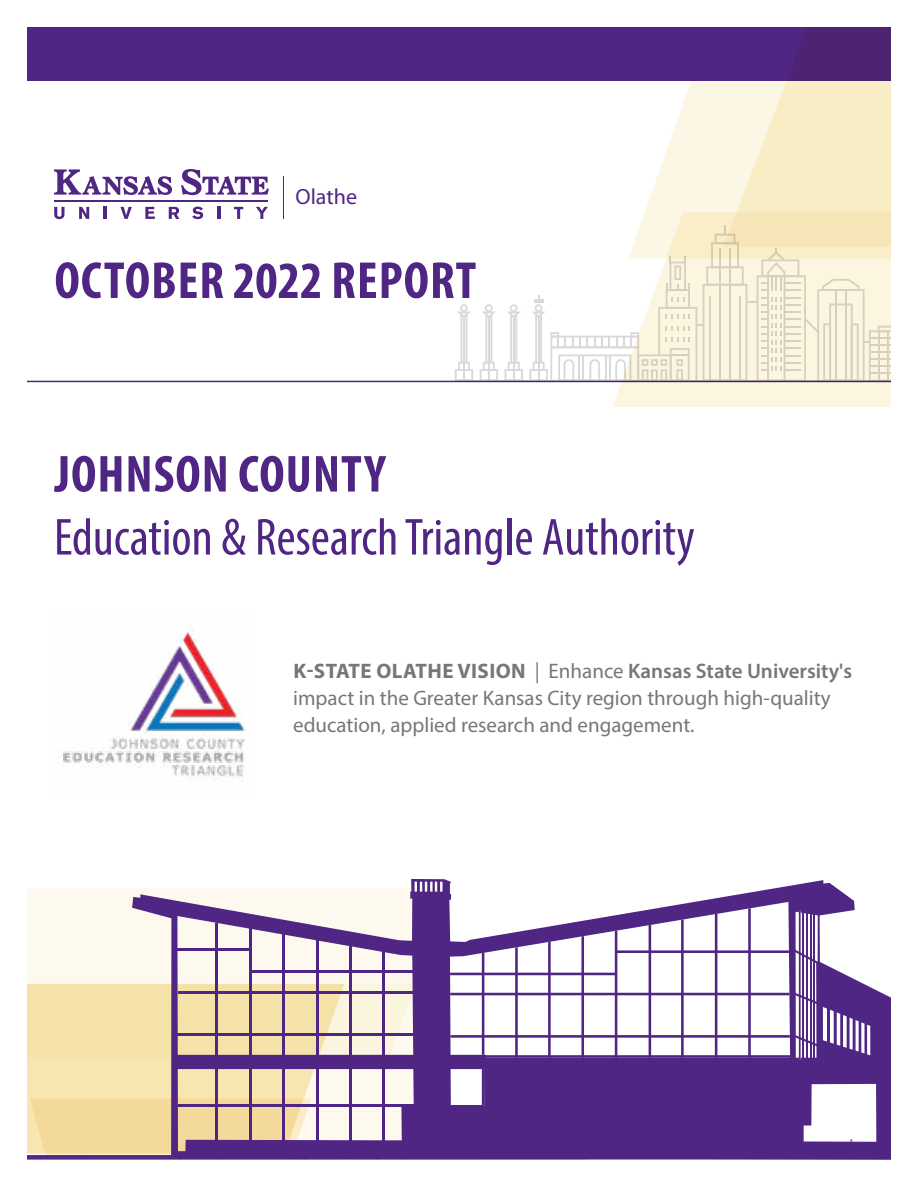
<style>
.page{position:relative;width:918px;height:1188px;background:#fff}
.page>*{position:absolute;margin:0;border:0;box-sizing:border-box;transform-origin:0 0}
.t1{font:condensed 52.5px "Myriad Pro";color:#4f2683}
.t2{font:700 condensed 52.5px "Myriad Pro";letter-spacing:.02em;color:#4f2683}
.t3{font:22.05px "Myriad Pro";color:#4f2683}
.t4{font:21px/27px "Myriad Pro";color:#74777b}
.s1{font-weight:700}
.s2{font-weight:600}
</style>
<div class="page">
<svg style="left:645px;top:81px;width:79px;height:131px;fill:#fcf7e4"></svg>
<hr style="left:0;top:381px;width:918px;height:1px;background:#4f2683">
<hr style="left:283px;top:177px;width:1px;height:42px;background:#4f2683">
<hr style="left:54px;top:200px;width:213px;height:1px;background:#4f2683">
<svg style="left:54px;top:169px;width:118px;height:26px"></svg>
<svg style="left:181px;top:169px;width:88px;height:26px"></svg>
<svg style="left:54px;top:207px;width:11px;height:12px"></svg>
<svg style="left:79px;top:207px;width:10px;height:12px"></svg>
<svg style="left:104px;top:207px;width:3px;height:12px"></svg>
<svg style="left:120px;top:207px;width:12px;height:12px"></svg>
<svg style="left:145px;top:207px;width:10px;height:12px"></svg>
<svg style="left:169px;top:207px;width:10px;height:12px"></svg>
<svg style="left:192px;top:207px;width:11px;height:12px"></svg>
<svg style="left:217px;top:207px;width:3px;height:12px"></svg>
<svg style="left:234px;top:207px;width:9px;height:12px"></svg>
<svg style="left:256px;top:207px;width:12px;height:12px"></svg>
<img style="left:63px;top:630px;width:182px;height:152px">
<div style="left:0;top:0;width:918px;height:81px;background:#4f2683"></div>
<svg style="left:612px;top:212px;width:279px;height:195px;background:#f4eddc"></svg>
<svg style="left:724px;top:27px;width:167px;height:198px;background:#cab7b4"></svg>
<svg style="left:27px;top:1058px;width:105px;height:96px;background:#f4dfa5"></svg>
<svg style="left:27px;top:888px;width:105px;height:170px;background:#f9eecf"></svg>
<img style="left:27px;top:1155px;width:105px;height:5px">
<svg style="left:132px;top:879px;width:759px;height:281px"></svg>
<svg style="left:455px;top:304px;width:18px;height:77px"></svg>
<svg style="left:480px;top:304px;width:18px;height:76px"></svg>
<svg style="left:505px;top:304px;width:18px;height:76px"></svg>
<hr style="left:459px;top:380px;width:101px;height:1px;background:#000">
<svg style="left:529px;top:225px;width:362px;height:156px"></svg>
<div style="left:0;top:0;width:918px;height:27px;background:#fff"></div>
<div style="left:0;top:0;width:27px;height:1188px;background:#fff"></div>
<div style="left:891px;top:0;width:27px;height:1188px;background:#fff"></div>
<p class="t3" style="left:296px;top:183px;width:63px">Olathe</p>
<h1 class="t2" style="left:55px;top:248px;width:423px">OCTOBER 2022 REPORT</h1>
<h1 class="t2" style="left:55px;top:441px;width:333px">JOHNSON COUNTY</h1>
<h1 class="t1" style="left:54px;top:505px;width:642px">Education &amp; Research Triangle Authority</h1>
<p class="t4" style="left:293px;top:657px;width:560px"><span class="s1">K-STATE OLATHE VISION</span> | Enhance <span class="s2">Kansas State University's </span>impact in the Greater Kansas City region through high-quality education, applied research and engagement.</p>
</div>
